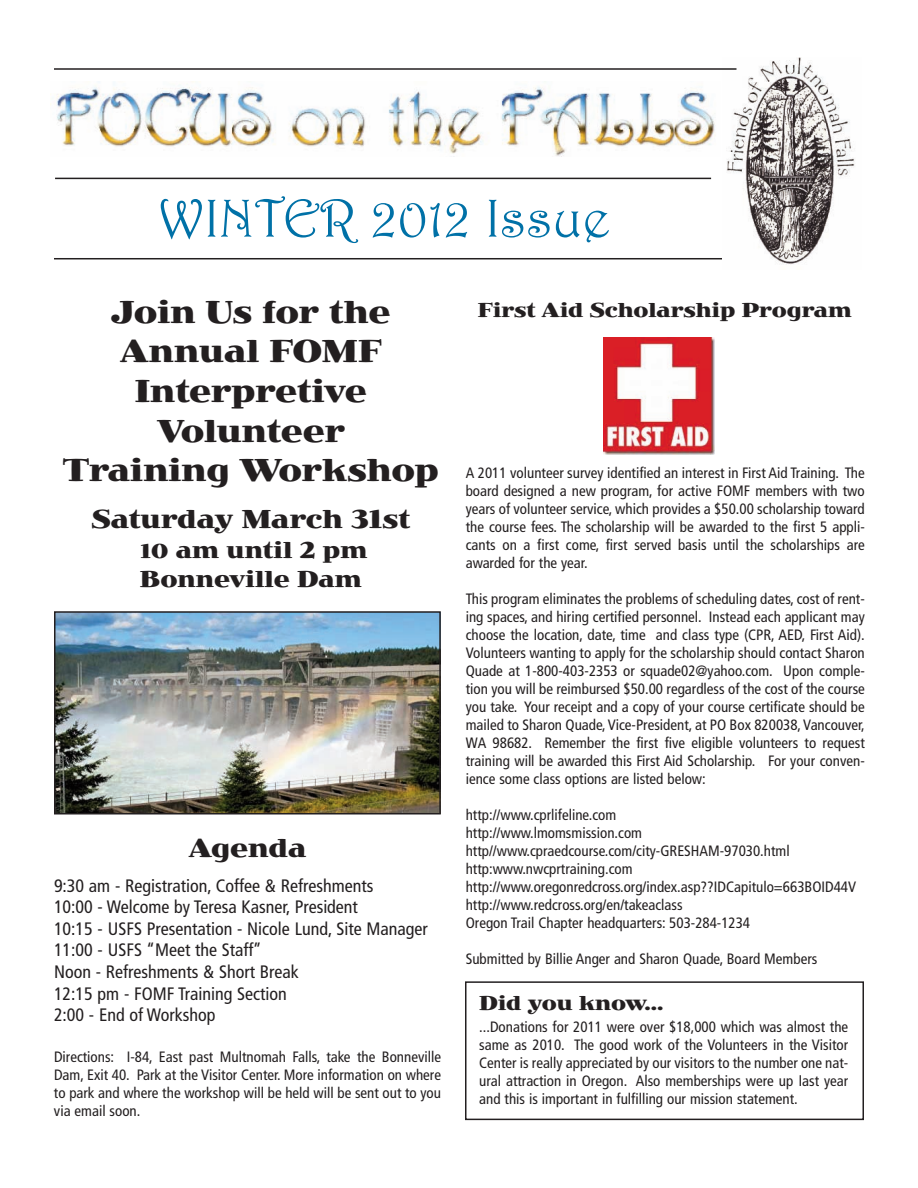
<style>
.page{position:relative;width:918px;height:1188px;background:#fff}
.page>*{position:absolute;margin:0;border:0;box-sizing:border-box;transform-origin:0 0}
.t1{font:54px "Harrington";color:#0071a7}
.t2{font:700 33px/39.6px "Jimbo";letter-spacing:-.005em;color:#231f20;text-align:center}
.t3{font:700 27px "Jimbo";color:#231f20}
.t4{font:700 24px/28.8px "Jimbo";color:#231f20}
.t5{font:700 21px "Jimbo";color:#231f20}
.t6{font:condensed 18px/21.6px "Frutiger LT Std";color:#231f20}
.t7{font:condensed 15px/18px "Frutiger LT Std";color:#231f20;text-align:justify}
.s1{font-size:21px}
.s2{font-family:"Helvetica";font-stretch:normal}
</style>
<div class="page">
<hr style="left:54px;top:258px;width:688px;height:1px;background:#231f20">
<img style="left:722px;top:57px;width:133px;height:208px">
<hr style="left:55px;top:178px;width:656px;height:1px;background:#231f20">
<img style="left:56px;top:86px;width:660px;height:70px">
<hr style="left:54px;top:68px;width:682px;height:2px;background:#231f20">
<img style="left:57px;top:614px;width:381px;height:197px">
<div style="left:54px;top:611px;width:387px;height:203px;border:2px solid #231f20"></div>
<img style="left:603px;top:338px;width:112px;height:116px">
<div style="left:465px;top:981px;width:399px;height:139px;border:2px solid #231f20"></div>
<h1 class="t1" style="left:158px;top:186px;width:453px">WINTER 2012 Issue</h1>
<h2 class="t2" style="left:63px;top:294px;width:378px">Join Us for the<br>Annual FOMF<br>Interpretive<br>Volunteer<br>Training Workshop</h2>
<h3 class="t3" style="left:91px;top:509px;width:321px">Saturday March 31st</h3>
<h3 class="t4" style="left:140px;top:538px;width:229px"><span class="s1">10</span> am until 2 pm<br>Bonneville Dam</h3>
<h3 class="t3" style="left:188px;top:838px;width:120px">Agenda</h3>
<p class="t6" style="left:54px;top:876px;width:375px">9:30 am - Registration, Coffee &amp; Refreshments<br>10:00 - Welcome by Teresa Kasner, President<br>10:15 - USFS Presentation - Nicole Lund, Site Manager 11:00 - USFS “Meet the Staff”<br>Noon - Refreshments &amp; Short Break<br>12:15 pm - FOMF Training Section<br>2:00 - End of Workshop</p>
<p class="t7" style="left:54px;top:1049px;width:389px">Directions: I-84, East past Multnomah Falls, take the Bonneville Dam, Exit 40. Park at the Visitor Center. More information on where to park and where the workshop will be held will be sent out to you via email soon.</p>
<h3 class="t5" style="left:478px;top:302px;width:375px">First Aid Scholarship Program</h3>
<p class="t7" style="left:466px;top:465px;width:401px">A 2011 volunteer survey identified an interest in First Aid Training. The board designed a new program, for active FOMF members with two years of volunteer service, which provides a $50.00 scholarship toward the course fees. The scholarship will be awarded to the first 5 appli&shy;cants on a first come, first served basis until the scholarships are awarded for the year.</p>
<p class="t7" style="left:466px;top:591px;width:401px">This program eliminates the problems of scheduling dates, cost of rent&shy;ing spaces, and hiring certified personnel. Instead each applicant may choose the location, date, time and class type (CPR, AED, First Aid).<br>Volunteers wanting to apply for the scholarship should contact Sharon Quade at 1-800-403-2353 or squade02@yahoo.com. Upon comple&shy;tion you will be reimbursed $50.00 regardless of the cost of the course you take. Your receipt and a copy of your course certificate should be mailed to Sharon Quade, Vice-President, at PO Box 820038, Vancouver, WA 98682. Remember the first five eligible volunteers to request training will be awarded this First Aid Scholarship. For your conven&shy;ience some class options are listed below:</p>
<p class="t7" style="left:466px;top:807px;width:392px;text-align:left">http://www.cprlifeline.com<br>http://www.lmomsmission.com http//www.cpraedcourse.com/city-GRESHAM-97030.html http:www.nwcprtraining.com http://www.oregonredcross.org/index.asp??IDCapitulo=663BOID44V http://www.redcross.org/en/takeaclass<br>Oregon Trail Chapter headquarters: 503-284-1234</p>
<p class="t7" style="left:466px;top:951px;width:353px">Submitted by Billie Anger and Sharon Quade, Board Members</p>
<h3 class="t5" style="left:479px;top:995px;width:186px">Did you know...</h3>
<p class="t7" style="left:479px;top:1019px;width:371px">...Donations for 2011 were over $18,000 which was almost the same as 2010. The good work of the Volunteers in the Visitor Center is really appreciated by our visitors to the number one nat&shy;ural attraction in Oregon. Also memberships were up <span class="s2">l</span>ast year and this is important in fulfilling our mission statement.</p>
</div>
